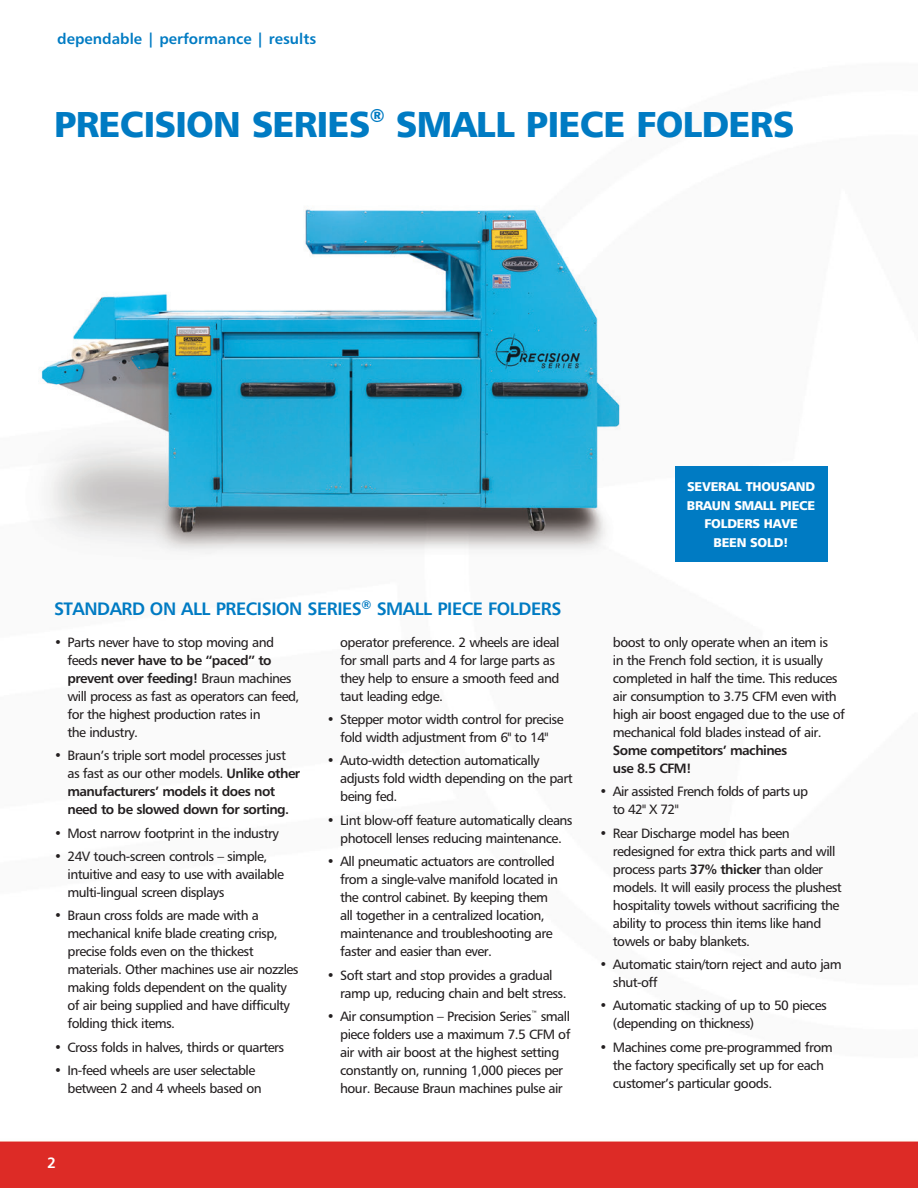
<style>
.page{position:relative;width:918px;height:1188px;background:#fff}
.page>*{position:absolute;margin:0;border:0;box-sizing:border-box;transform-origin:0 0}
.t1{font:36px "Humanist 777 BT Black B";letter-spacing:-.02em;color:#007bc3}
.t2{font:18px "Humanist 777 BT Bold B";letter-spacing:-.025em;color:#007bc3}
.t3{font:15px "Humanist 777 BT Bold B";color:#007bc3}
.t4{font:15px "Humanist 777 BT Bold B";color:#fff}
.t5{font:13.5px/18px "Humanist 777 BT Roman B";letter-spacing:-.04em;color:#231f20}
.t6{font:13.5px/18px "Humanist 777 BT Bold B";letter-spacing:-.04em;color:#231f20}
.t7{font:12.75px/18.8px "Humanist 777 BT Black B";letter-spacing:-.02em;color:#fff;text-align:center}
.s1{font-family:"Humanist 777 BT Roman B"}
.s2{font-family:"Humanist 777 BT Bold B"}
</style>
<div class="page">
<img style="left:0;top:209px;width:918px;height:979px">
<div style="left:675px;top:466px;width:152px;height:96px;background:#007bc3"></div>
<p class="t3" style="left:57px;top:29px;width:261px">dependable | performance | results</p>
<h1 class="t1" style="left:54px;top:101px;width:742px">PRECISION SERIES<sup>®</sup> SMALL PIECE FOLDERS</h1>
<h2 class="t2" style="left:54px;top:597px;width:509px">STANDARD ON ALL PRECISION SERIES<sup>®</sup> SMALL PIECE FOLDERS</h2>
<p class="t5" style="left:54px;top:633px;width:222px">• Parts never have to stop moving and</p>
<p class="t6" style="left:68px;top:651px;width:226px"><span class="s1">feeds</span> never have to be “paced” to prevent over feeding! <span class="s1">Braun machines</span></p>
<p class="t5" style="left:68px;top:687px;width:233px">will process as fast as operators can feed, for the highest production rates in<br>the industry.</p>
<p class="t5" style="left:68px;top:746px;width:234px;text-indent:-14px">• Braun’s triple sort model processes just as fast as our other models. <span class="s2">Unlike other</span></p>
<p class="t6" style="left:68px;top:782px;width:223px">manufacturers’ models it does not need to be slowed down for sorting.</p>
<p class="t5" style="left:54px;top:824px;width:226px">• Most narrow footprint in the industry</p>
<p class="t5" style="left:68px;top:847px;width:218px;text-indent:-14px">• 24V touch-screen controls – simple, intuitive and easy to use with available multi-lingual screen displays</p>
<p class="t5" style="left:68px;top:906px;width:233px;text-indent:-14px">• Braun cross folds are made with a mechanical knife blade creating crisp, precise folds even on the thickest materials. Other machines use air nozzles making folds dependent on the quality of air being supplied and have difficulty folding thick items.</p>
<p class="t5" style="left:54px;top:1038px;width:232px">• Cross folds in halves, thirds or quarters</p>
<p class="t5" style="left:68px;top:1061px;width:196px;text-indent:-14px">• In-feed wheels are user selectable between 2 and 4 wheels based on</p>
<p class="t4" style="left:47px;top:1153px;width:10px">2</p>
<p class="t5" style="left:340px;top:633px;width:221px">operator preference. 2 wheels are ideal for small parts and 4 for large parts as they help to ensure a smooth feed and taut leading edge.</p>
<p class="t5" style="left:327px;top:710px;width:238px;text-align:center">• Stepper motor width control for precise fold width adjustment from 6" to 14"</p>
<p class="t5" style="left:340px;top:752px;width:234px;text-indent:-14px">• Auto-width detection automatically adjusts fold width depending on the part being fed.</p>
<p class="t5" style="left:327px;top:811px;width:247px;text-align:center">• Lint blow-off feature automatically cleans photocell lenses reducing maintenance.</p>
<p class="t5" style="left:340px;top:852px;width:219px;text-indent:-14px">• All pneumatic actuators are controlled from a single-valve manifold located in the control cabinet. By keeping them all together in a centralized location, maintenance and troubleshooting are faster and easier than ever.</p>
<p class="t5" style="left:340px;top:966px;width:228px;text-indent:-14px">• Soft start and stop provides a gradual ramp up, reducing chain and belt stress.</p>
<p class="t5" style="left:340px;top:1007px;width:232px;text-indent:-14px">• Air consumption – Precision Series<sup>™</sup> small piece folders use a maximum 7.5 CFM of air with air boost at the highest setting constantly on, running 1,000 pieces per hour. Because Braun machines pulse air</p>
<p class="t7" style="left:687px;top:477px;width:130px">SEVERAL THOUSAND<br>BRAUN SMALL PIECE<br>FOLDERS HAVE<br>BEEN SOLD!</p>
<p class="t5" style="left:613px;top:633px;width:233px">boost to only operate when an item is<br>in the French fold section, it is usually completed in half the time. This reduces air consumption to 3.75 CFM even with high air boost engaged due to the use of mechanical fold blades instead of air.</p>
<p class="t6" style="left:613px;top:741px;width:176px">Some competitors’ machines use 8.5 CFM!</p>
<p class="t5" style="left:613px;top:782px;width:197px;text-indent:-14px">• Air assisted French folds of parts up to 42" X 72"</p>
<p class="t5" style="left:613px;top:824px;width:230px;text-indent:-14px">• Rear Discharge model has been redesigned for extra thick parts and will process parts <span class="s2">37% thicker</span> than older models. It will easily process the plushest hospitality towels without sacrificing the ability to process thin items like hand towels or baby blankets.</p>
<p class="t5" style="left:613px;top:955px;width:230px;text-indent:-14px">• Automatic stain/torn reject and auto jam shut-off</p>
<p class="t5" style="left:613px;top:996px;width:215px;text-indent:-14px">• Automatic stacking of up to 50 pieces (depending on thickness)</p>
<p class="t5" style="left:613px;top:1038px;width:221px;text-indent:-14px">• Machines come pre-programmed from the factory specifically set up for each customer’s particular goods.</p>
</div>
